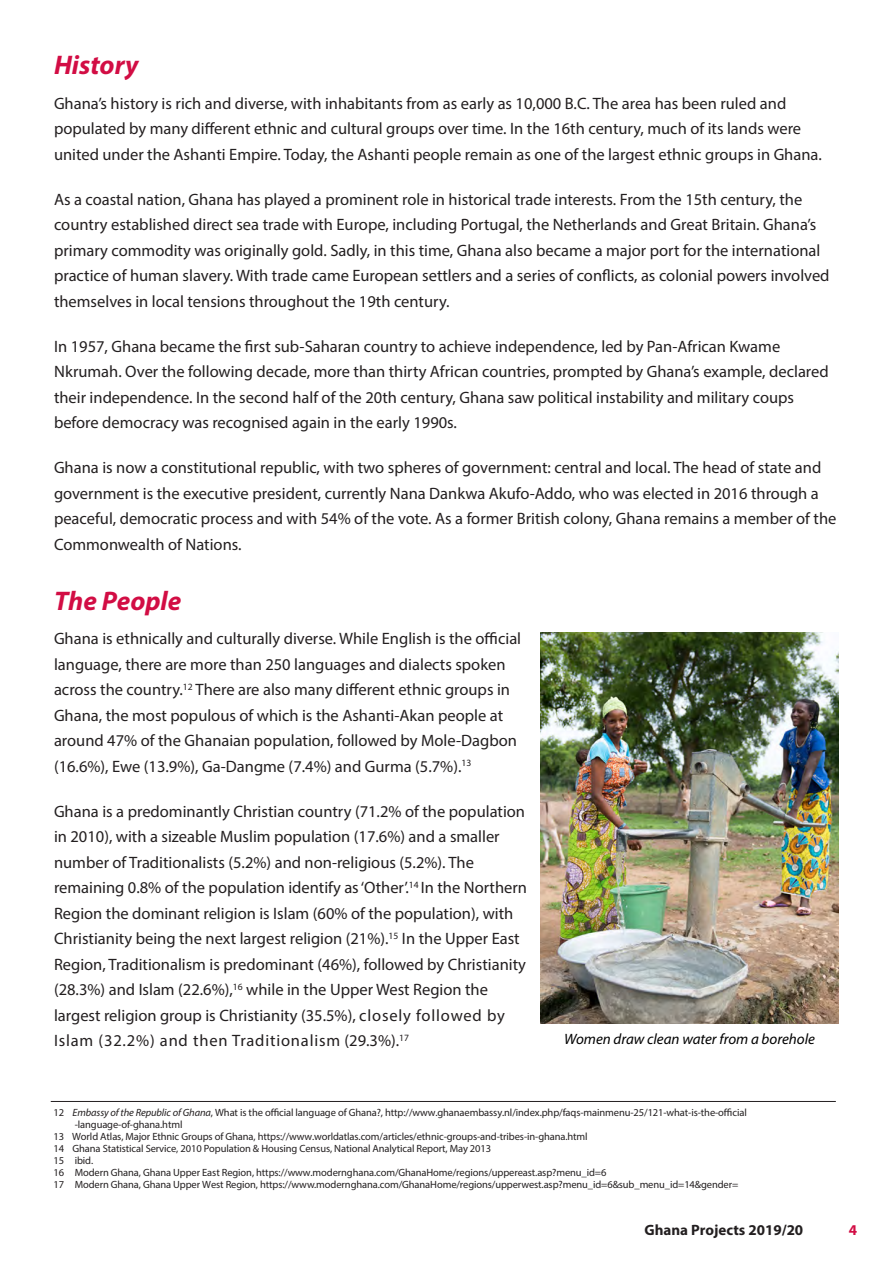
<style>
.page{position:relative;width:893px;height:1263px;background:#fff}
.page>*{position:absolute;margin:0;border:0;box-sizing:border-box;transform-origin:0 0}
.t1{font:italic 700 27px "Myriad Pro";color:#d20d44}
.t2{font:16.5px/25.5px "Myriad Pro";color:#231f20}
.t3{font:italic 15px "Myriad Pro";color:#000}
.t4{font:700 15px "Myriad Pro";color:#231f20}
.t5{font:700 15px "Myriad Pro";color:#d20d44}
.t6{font:10.5px "Myriad Pro";letter-spacing:-.01em;color:#231f20}
.s1{font-style:italic}
</style>
<div class="page">
<img style="left:540px;top:632px;width:299px;height:391px">
<hr style="left:51px;top:1101px;width:785px;height:1px;background:#231f20">
<p class="t1" style="left:54px;top:48px;width:86px">History</p>
<p class="t2" style="left:54px;top:90px;width:769px">Ghana’s history is rich and diverse, with inhabitants from as early as 10,000 B.C. The area has been ruled and populated by many different ethnic and cultural groups over time. In the 16th century, much of its lands were united under the Ashanti Empire. Today, the Ashanti people remain as one of the largest ethnic groups in Ghana.</p>
<p class="t2" style="left:54px;top:186px;width:777px">As a coastal nation, Ghana has played a prominent role in historical trade interests. From the 15th century, the country established direct sea trade with Europe, including Portugal, the Netherlands and Great Britain. Ghana’s primary commodity was originally gold. Sadly, in this time, Ghana also became a major port for the international practice of human slavery. With trade came European settlers and a series of conflicts, as colonial powers involved themselves in local tensions throughout the 19th century.</p>
<p class="t2" style="left:54px;top:333px;width:776px">In 1957, Ghana became the first sub-Saharan country to achieve independence, led by Pan-African Kwame<br>Nkrumah. Over the following decade, more than thirty African countries, prompted by Ghana’s example, declared</p>
<p class="t2" style="left:54px;top:384px;width:742px">their independence. In the second half of the 20th century, Ghana saw political instability and military coups before democracy was recognised again in the early 1990s.</p>
<p class="t2" style="left:54px;top:455px;width:784px">Ghana is now a constitutional republic, with two spheres of government: central and local. The head of state and government is the executive president, currently Nana Dankwa Akufo-Addo, who was elected in 2016 through a peaceful, democratic process and with 54% of the vote. As a former British colony, Ghana remains a member of the Commonwealth of Nations.</p>
<p class="t1" style="left:54px;top:583px;width:129px">The People</p>
<p class="t2" style="left:54px;top:626px;width:469px">Ghana is ethnically and culturally diverse. While English is the official language, there are more than 250 languages and dialects spoken across the country.<sup>12</sup> There are also many different ethnic groups in Ghana, the most populous of which is the Ashanti-Akan people at around 47% of the Ghanaian population, followed by Mole-Dagbon (16.6%), Ewe (13.9%), Ga-Dangme (7.4%) and Gurma (5.7%).<sup>13</sup></p>
<p class="t2" style="left:54px;top:798px;width:475px">Ghana is a predominantly Christian country (71.2% of the population in 2010), with a sizeable Muslim population (17.6%) and a smaller number of Traditionalists (5.2%) and non-religious (5.2%). The remaining 0.8% of the population identify as ‘Other’.<sup>14</sup> In the Northern Region the dominant religion is Islam (60% of the population), with Christianity being the next largest religion (21%).<sup>15</sup> In the Upper East Region, Traditionalism is predominant (46%), followed by Christianity (28.3%) and Islam (22.6%),<sup>16</sup> while in the Upper West Region the largest religion group is Christianity (35.5%), closely followed by Islam (32.2%) and then Traditionalism (29.3%).<sup>17</sup></p>
<p class="t3" style="left:564px;top:1029px;width:252px">Women draw clean water from a borehole</p>
<p class="t6" style="left:54px;top:1106px;width:695px">12 <span class="s1">Embassy of the Republic of Ghana</span>, What is the official language of Ghana?, http://www.ghanaembassy.nl/index.php/faqs-mainmenu-25/121-what-is-the-official</p>
<p class="t6" style="left:75px;top:1118px;width:109px">-language-of-ghana.html</p>
<p class="t6" style="left:54px;top:1130px;width:536px">13 World Atlas, Major Ethnic Groups of Ghana, https://www.worldatlas.com/articles/ethnic-groups-and-tribes-in-ghana.html</p>
<p class="t6" style="left:54px;top:1142px;width:439px">14 Ghana Statistical Service, 2010 Population &amp; Housing Census, National Analytical Report, May 2013</p>
<p class="t6" style="left:54px;top:1154px;width:41px">15 ibid.</p>
<p class="t6" style="left:54px;top:1166px;width:554px">16 Modern Ghana, Ghana Upper East Region, https://www.modernghana.com/GhanaHome/regions/uppereast.asp?menu_id=6</p>
<p class="t6" style="left:54px;top:1178px;width:686px">17 Modern Ghana, Ghana Upper West Region, https://www.modernghana.com/GhanaHome/regions/upperwest.asp?menu_id=6&amp;sub_menu_id=14&amp;gender=</p>
<p class="t4" style="left:644px;top:1220px;width:160px">Ghana Projects 2019/20</p>
<p class="t5" style="left:849px;top:1220px;width:10px">4</p>
</div>
